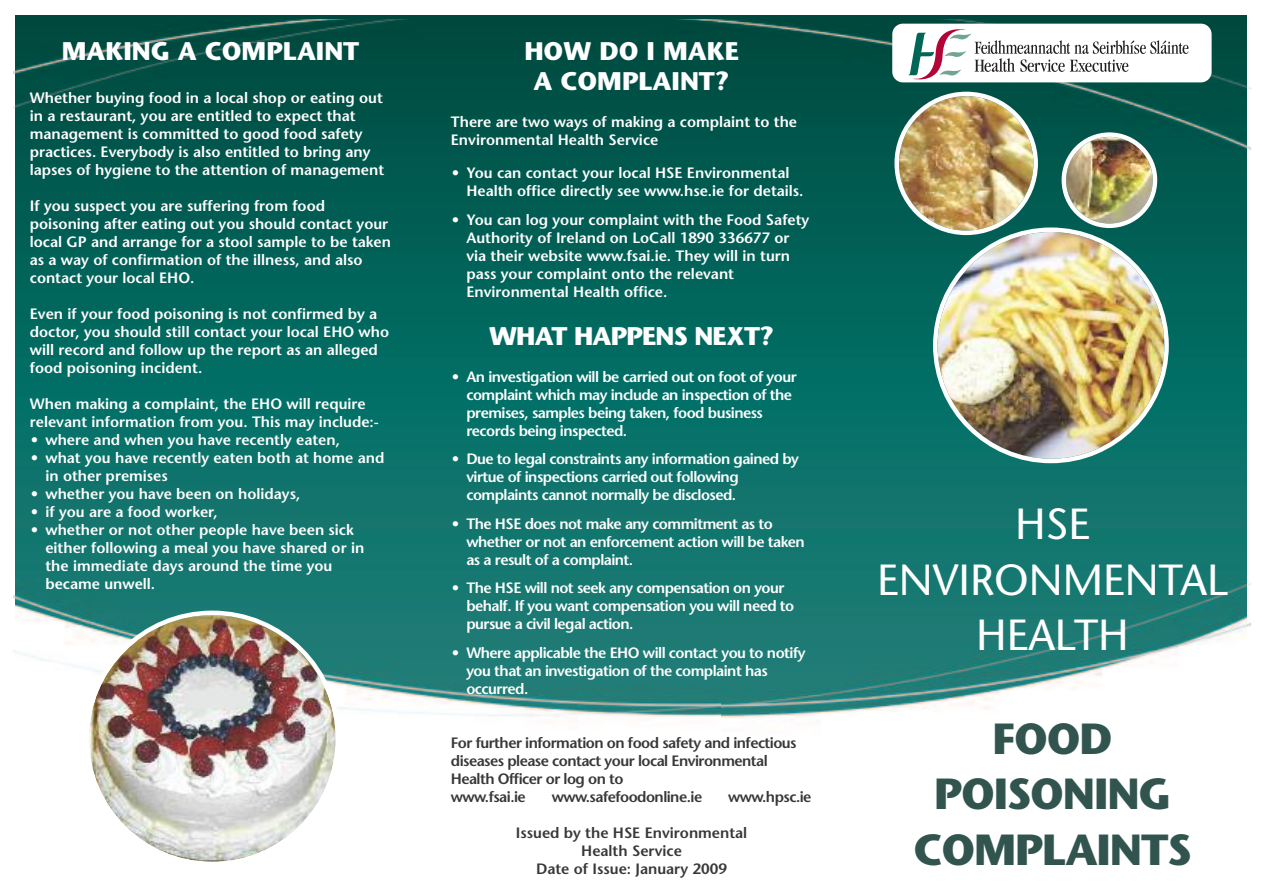
<style>
.page{position:relative;width:1263px;height:893px;background:#fff}
.page>*{position:absolute;margin:0;border:0;box-sizing:border-box;transform-origin:0 0}
.t1{font:700 43.5px/55.5px "Stone Sans";letter-spacing:-.025em;color:#32544e;text-align:center}
.t2{font:43.5px/55.5px "Stone Sans";color:#fff;text-align:center}
.t3{font:700 25.5px/30.6px "Stone Sans";color:#fff;text-align:center}
.t4{font:700 25.5px "Stone Sans";letter-spacing:-.03em;color:#fff}
.t5{font:600 15px/18px "Stone Sans";color:#fff}
.t6{font:600 15px/18px "Stone Sans";letter-spacing:-.035em;color:#fff}
.t7{font:600 15px/18px "Stone Sans";letter-spacing:-.035em;color:#393839}
.t8{font:600 15px/18px "Stone Sans";color:#393839;text-align:center}
</style>
<div class="page">
<hr style="left:16px;top:16px;width:1231px;height:3px;background:#00483d">
<img style="left:13px;top:19px;width:3px;height:635px">
<img style="left:16px;top:19px;width:702px;height:643px">
<img style="left:718px;top:19px;width:529px;height:704px">
<img style="left:58px;top:662px;width:662px;height:61px">
<img style="left:894px;top:92px;width:144px;height:143px">
<img style="left:1061px;top:132px;width:96px;height:95px">
<img style="left:933px;top:227px;width:236px;height:236px">
<img style="left:84px;top:611px;width:256px;height:251px">
<div style="left:892px;top:24px;width:319px;height:58px;background:#fff;border-radius:11px"></div>
<svg style="left:908px;top:29px;width:280px;height:50px"></svg>
<h2 class="t3" style="left:62px;top:39px;width:299px">MAKING A COMPLAINT</h2>
<p class="t5" style="left:30px;top:90px;width:356px">Whether buying food in a local shop or eating out in a restaurant, you are entitled to expect that management is committed to good food safety practices. Everybody is also entitled to bring any lapses of hygiene to the attention of management</p>
<p class="t5" style="left:30px;top:198px;width:363px">If you suspect you are suffering from food poisoning after eating out you should contact your local GP and arrange for a stool sample to be taken as a way of confirmation of the illness, and also contact your local EHO.</p>
<p class="t5" style="left:30px;top:306px;width:361px">Even if your food poisoning is not confirmed by a doctor, you should still contact your local EHO who will record and follow up the report as an alleged food poisoning incident.</p>
<p class="t5" style="left:30px;top:396px;width:351px">When making a complaint, the EHO will require relevant information from you. This may include:-</p>
<p class="t5" style="left:31px;top:432px;width:311px">• where and when you have recently eaten,</p>
<p class="t5" style="left:45px;top:450px;width:341px;text-indent:-15px">• what you have recently eaten both at home and in other premises</p>
<p class="t5" style="left:31px;top:486px;width:271px">• whether you have been on holidays,</p>
<p class="t5" style="left:31px;top:504px;width:189px">• if you are a food worker,</p>
<p class="t5" style="left:45px;top:522px;width:320px;text-indent:-15px">• whether or not other people have been sick either following a meal you have shared or in the immediate days around the time you became unwell.</p>
<h2 class="t3" style="left:524px;top:38px;width:216px">HOW DO I MAKE<br>A COMPLAINT?</h2>
<p class="t5" style="left:451px;top:115px;width:348px">There are two ways of making a complaint to the<br>Environmental Health Service</p>
<p class="t5" style="left:466px;top:166px;width:339px;text-indent:-15px">• You can contact your local HSE Environmental<br>Health office directly see www.hse.ie for details.</p>
<p class="t5" style="left:466px;top:212px;width:344px;text-indent:-15px">• You can log your complaint with the Food Safety Authority of Ireland on LoCall 1890 336677 or via their website www.fsai.ie. They will in turn pass your complaint onto the relevant Environmental Health office.</p>
<h2 class="t4" style="left:489px;top:326px;width:286px">WHAT HAPPENS NEXT?</h2>
<p class="t6" style="left:466px;top:369px;width:332px;text-indent:-15px">• An investigation will be carried out on foot of your complaint which may include an inspection of the premises, samples being taken, food business records being inspected.</p>
<p class="t6" style="left:466px;top:452px;width:334px;text-indent:-15px">• Due to legal constraints any information gained by virtue of inspections carried out following complaints cannot normally be disclosed.</p>
<p class="t6" style="left:466px;top:516px;width:340px;text-indent:-15px">• The HSE does not make any commitment as to whether or not an enforcement action will be taken as a result of a complaint.</p>
<p class="t6" style="left:466px;top:581px;width:329px;text-indent:-15px">• The HSE will not seek any compensation on your behalf. If you want compensation you will need to pursue a civil legal action.</p>
<p class="t6" style="left:466px;top:645px;width:341px;text-indent:-15px">• Where applicable the EHO will contact you to notify you that an investigation of the complaint has occurred.</p>
<p class="t7" style="left:451px;top:735px;width:347px">For further information on food safety and infectious diseases please contact your local Environmental Health Officer or log on to<br>www.fsai.ie</p>
<p class="t7" style="left:552px;top:789px;width:152px">www.safefoodonline.ie</p>
<p class="t7" style="left:728px;top:789px;width:85px">www.hpsc.ie</p>
<p class="t8" style="left:516px;top:825px;width:233px">Issued by the HSE Environmental<br>Health Service<br>Date of Issue: January 2009</p>
<h1 class="t2" style="left:877px;top:501px;width:352px">HSE<br>ENVIRONMENTAL<br>HEALTH</h1>
<h1 class="t1" style="left:913px;top:715px;width:279px">FOOD<br>POISONING<br>COMPLAINTS</h1>
</div>
